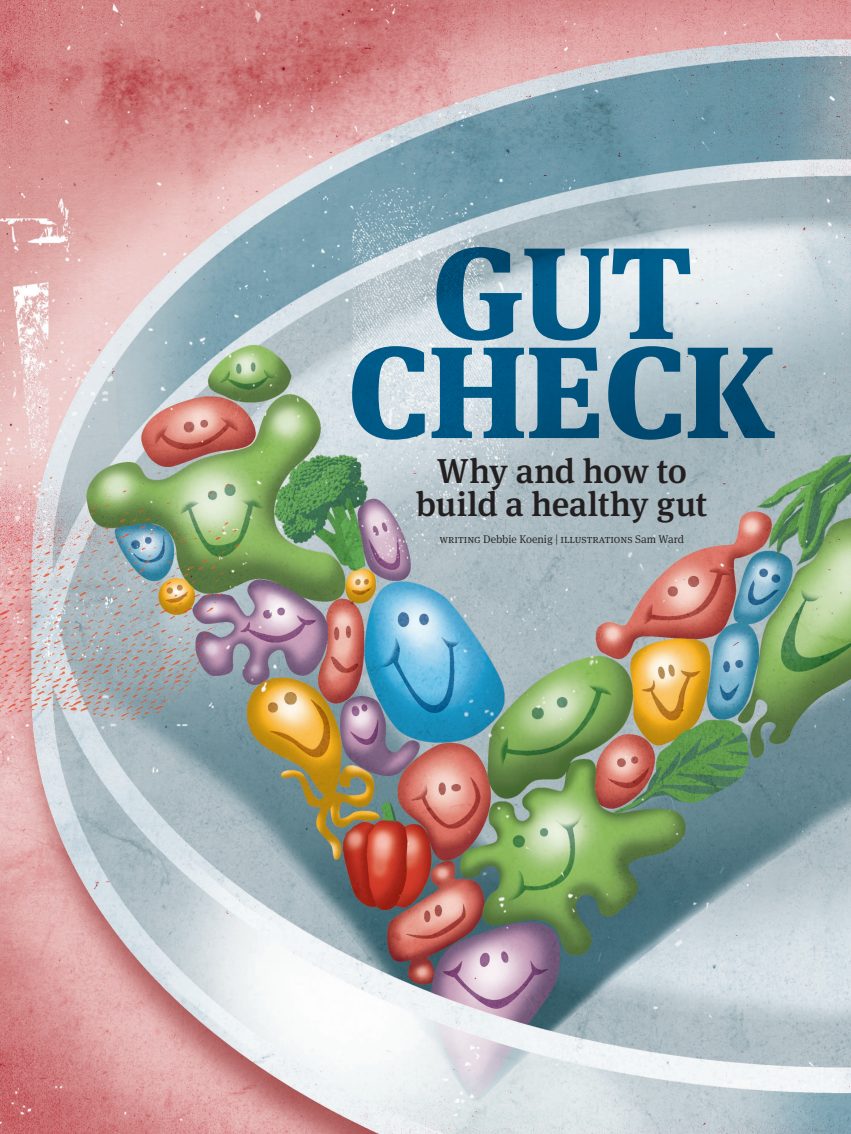
<style>
.page{position:relative;width:851px;height:1134px;background:#fff}
.page>*{position:absolute;margin:0;border:0;box-sizing:border-box;transform-origin:0 0}
.t1{font:900 129.6px/99.1px "Meta Serif OT";letter-spacing:-.01em;color:#006595;text-align:center}
.t2{font:500 34.5px/33px "Meta Serif OT";letter-spacing:-.015em;color:#231f20;text-align:center}
.t3{font:300 11.25px "Meta Serif OT";color:#231f20}
</style>
<div class="page">
<img style="left:0;top:0;width:850px;height:1134px">
<h1 class="t1" style="left:347px;top:244px;width:431px">GUT<br>CHECK</h1>
<h2 class="t2" style="left:416px;top:454px;width:293px">Why and how to build a healthy gut</h2>
<p class="t3" style="left:439px;top:532px;width:246px">writing Debbie Koenig | illustrations Sam Ward</p>
</div>
